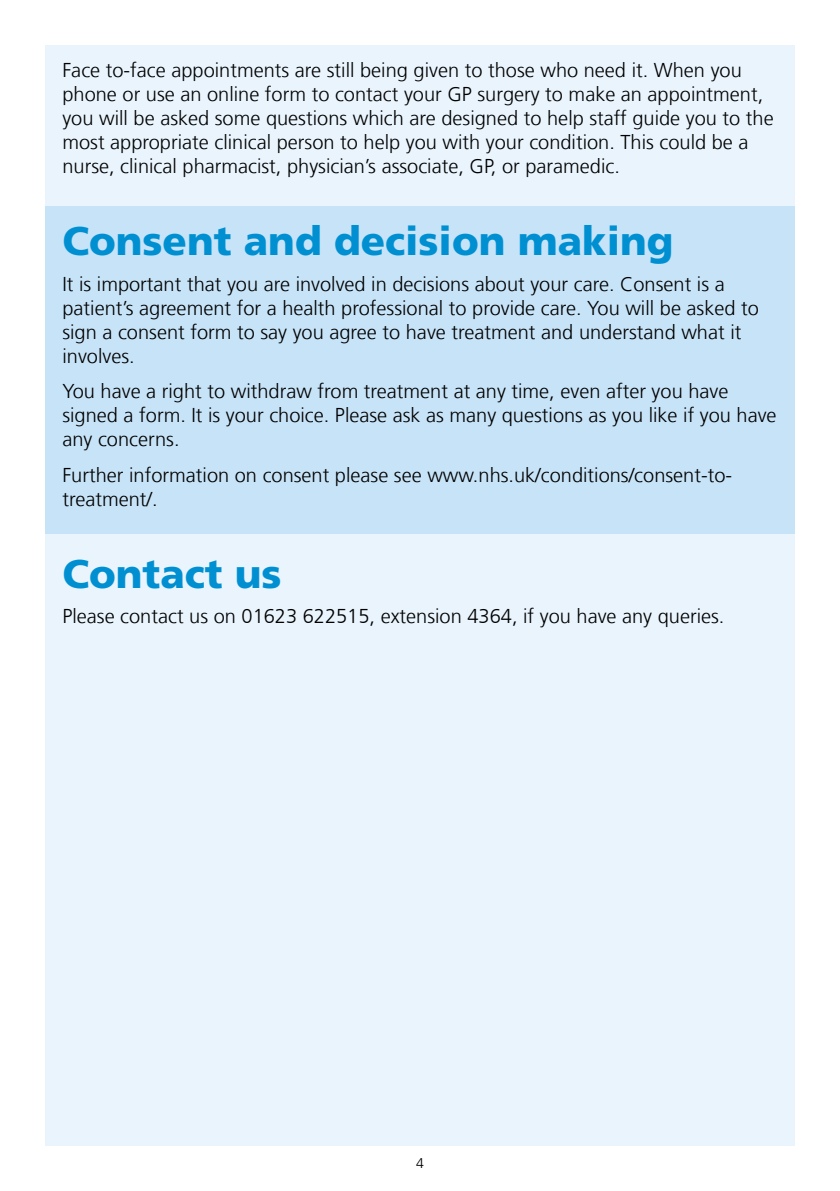
<style>
.page{position:relative;width:840px;height:1191px;background:#fff}
.page>*{position:absolute;margin:0;border:0;box-sizing:border-box;transform-origin:0 0}
.t1{font:900 40px "Frutiger LT Com";color:#0090d2}
.t2{font:300 20px/24px "Frutiger LT Com";color:#000}
.t3{font:300 14px "Frutiger LT Com";color:#000}
</style>
<div class="page">
<div style="left:45px;top:45px;width:749px;height:1100px;background:#e9f4fc"></div>
<div style="left:45px;top:206px;width:749px;height:327px;background:#c7e3f7"></div>
<p class="t2" style="left:62px;top:59px;width:712px">Face to-face appointments are still being given to those who need it. When you phone or use an online form to contact your GP surgery to make an appointment, you will be asked some questions which are designed to help staff guide you to the most appropriate clinical person to help you with your condition. This could be a nurse, clinical pharmacist, physician’s associate, GP, or paramedic.</p>
<h1 class="t1" style="left:62px;top:217px;width:612px">Consent and decision making</h1>
<p class="t2" style="left:62px;top:272px;width:697px">It is important that you are involved in decisions about your care. Consent is a patient’s agreement for a health professional to provide care. You will be asked to sign a consent form to say you agree to have treatment and understand what it involves.</p>
<p class="t2" style="left:62px;top:379px;width:715px">You have a right to withdraw from treatment at any time, even after you have signed a form. It is your choice. Please ask as many questions as you like if you have any concerns.</p>
<p class="t2" style="left:62px;top:463px;width:671px">Further information on consent please see www.nhs.uk/conditions/consent-to&shy;treatment/.</p>
<h1 class="t1" style="left:62px;top:549px;width:220px">Contact us</h1>
<p class="t2" style="left:62px;top:604px;width:663px">Please contact us on 01623 622515, extension 4364, if you have any queries.</p>
<p class="t3" style="left:416px;top:1155px;width:9px">4</p>
</div>
